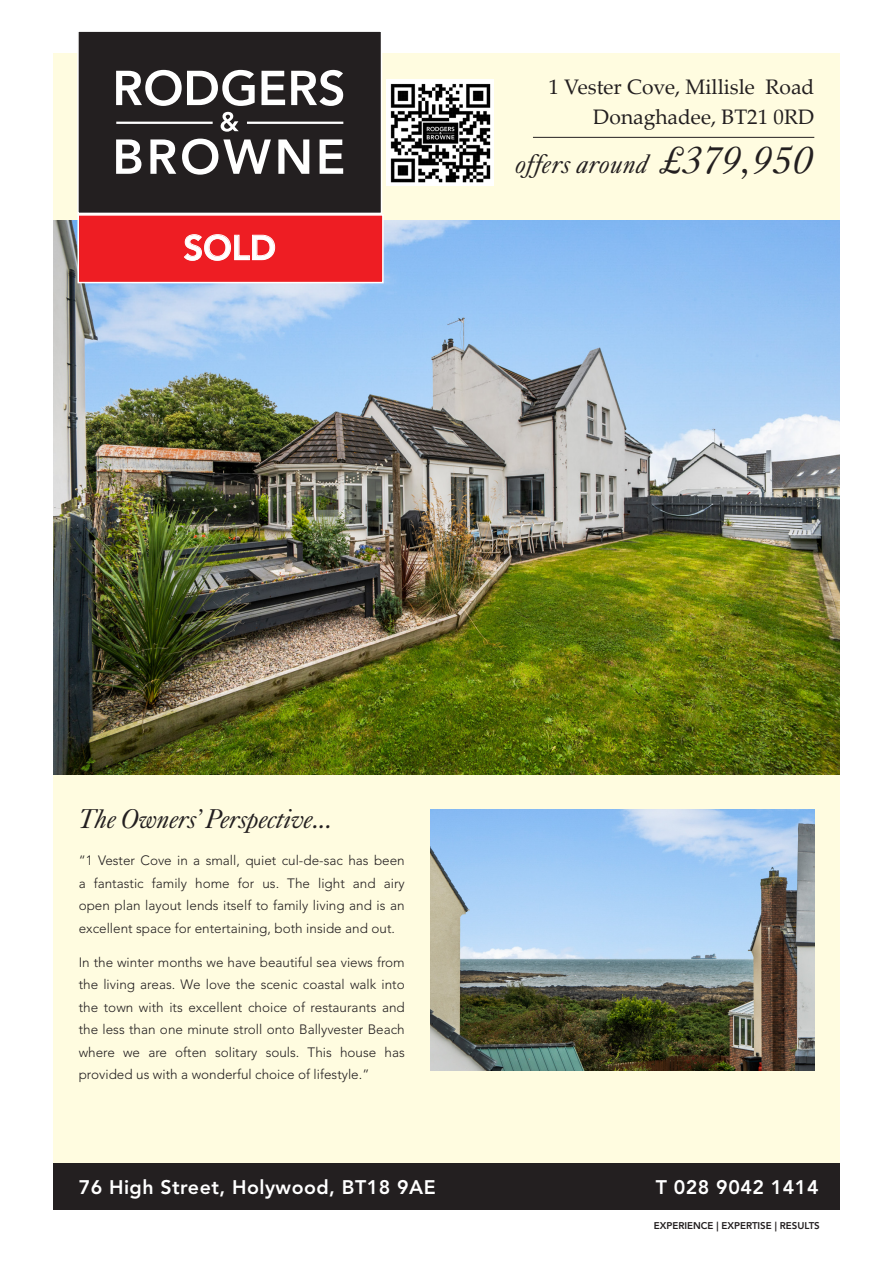
<style>
.page{position:relative;width:893px;height:1263px;background:#fff}
.page>*{position:absolute;margin:0;border:0;box-sizing:border-box;transform-origin:0 0}
.t1{font:800 34.5px "Avenir LT Std";color:#fff}
.Main_Title{font:italic 27px "Kings Caslon Display Typo";color:#231f20}
.Main_Title-2{font:italic 27px "Kings Caslon Display Typo";letter-spacing:.025em;color:#231f20}
.t2{font:21px "Palatino Linotype";color:#231f20}
.t3{font:800 19.5px "Avenir LT Std";letter-spacing:.025em;color:#fff}
.t4{font:300 13.5px/22.5px "Avenir LT Std";color:#231f20;text-align:justify}
.Facts_Table_Text{font:800 9.75px "Avenir LT Std";color:#231f20}
.s1{font-size:39px}
</style>
<div class="page">
<div style="left:53px;top:53px;width:787px;height:1157px;background:#fffce0"></div>
<div style="left:53px;top:1163px;width:787px;height:47px;background:#231f20"></div>
<img style="left:431px;top:809px;width:383px;height:261px">
<div style="left:77px;top:31px;width:305px;height:183px;background:#231f20"></div>
<svg style="left:116px;top:70px;width:227px;height:105px;background:#686666"></svg>
<hr style="left:116px;top:122px;width:97px;height:2px;background:#fff">
<hr style="left:247px;top:122px;width:96px;height:2px;background:#fff">
<hr style="left:533px;top:137px;width:281px;height:1px;background:#231f20">
<img style="left:387px;top:80px;width:106px;height:106px">
<img style="left:53px;top:220px;width:787px;height:555px">
<div style="left:77px;top:214px;width:307px;height:69px;background:#ee1d23;border:2px solid #fff"></div>
<svg style="left:184px;top:234px;width:91px;height:27px"></svg>
<p class="t1" style="left:183px;top:227px;width:94px">SOLD</p>
<p class="t2" style="left:548px;top:72px;width:267px">1 Vester Cove, Millisle Road</p>
<p class="t2" style="left:593px;top:102px;width:223px">Donaghadee, BT21 0RD</p>
<p class="Main_Title-2" style="left:517px;top:148px;width:299px">offers around <span class="s1">£379,950</span></p>
<p class="Main_Title" style="left:79px;top:803px;width:256px">The Owners’ Perspective...</p>
<p class="t4" style="left:79px;top:849px;width:328px">“1 Vester Cove in a small, quiet cul-de-sac has been a fantastic family home for us. The light and airy open plan layout lends itself to family living and is an excellent space for entertaining, both inside and out.</p>
<p class="t4" style="left:79px;top:951px;width:328px">In the winter months we have beautiful sea views from the living areas. We love the scenic coastal walk into the town with its excellent choice of restaurants and the less than one minute stroll onto Ballyvester Beach where we are often solitary souls. This house has provided us with a wonderful choice of lifestyle.”</p>
<p class="t3" style="left:79px;top:1175px;width:359px">76 High Street, Holywood, BT18 9AE</p>
<p class="t3" style="left:656px;top:1175px;width:164px">T 028 9042 1414</p>
<p class="Facts_Table_Text" style="left:654px;top:1220px;width:168px">EXPERIENCE | EXPERTISE | RESULTS</p>
</div>
